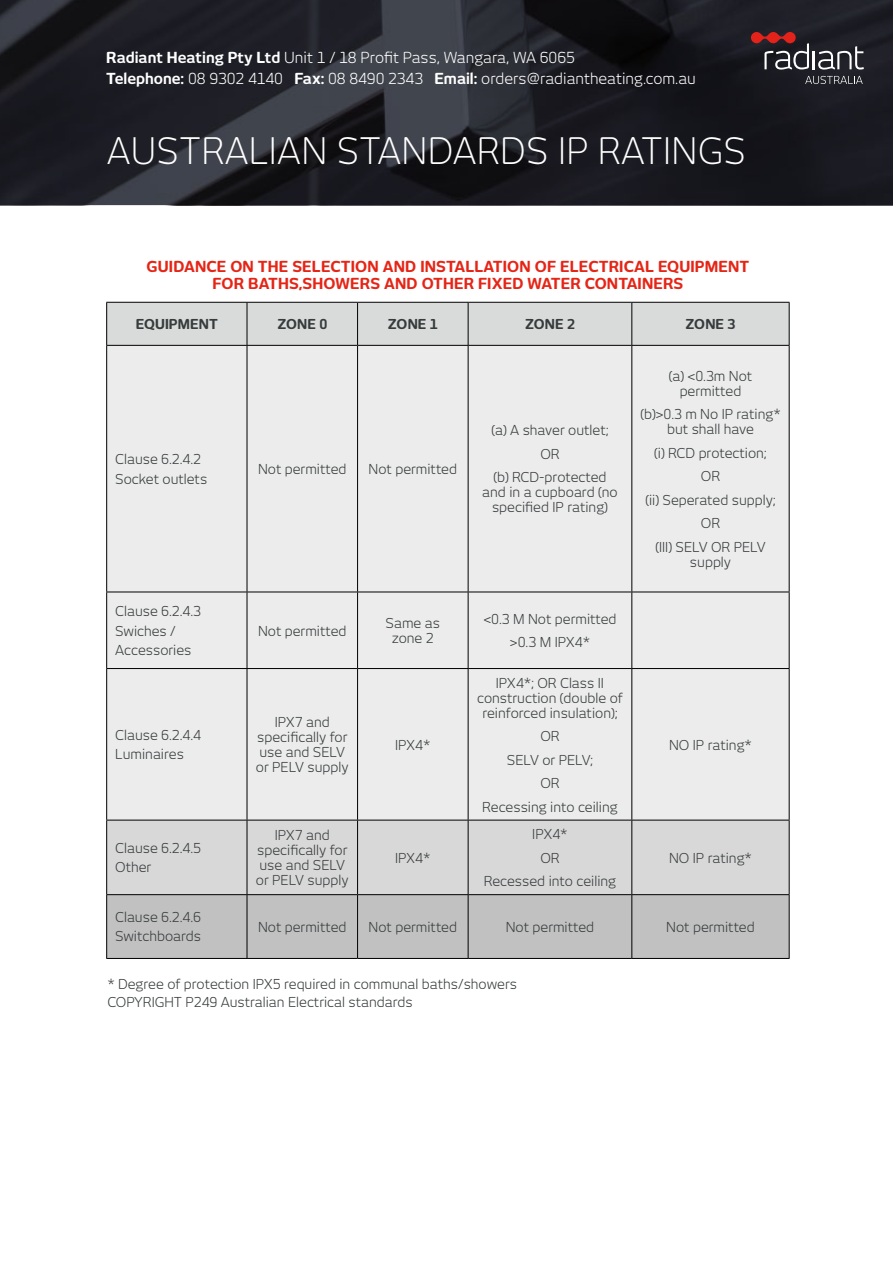
<style>
.page{position:relative;width:893px;height:1263px;background:#fff}
.page>*{position:absolute;margin:0;border:0;box-sizing:border-box;transform-origin:0 0}
.t1{font:300 36px "New June";letter-spacing:.01em;color:#fff}
.t2{font:15px/21px "New June";color:#fff}
.t3{font:700 15px/16.5px "New June";letter-spacing:.01em;color:#e52516;text-align:center}
.t4{font:13.5px/23.5px "New June";color:#363b3b;text-align:center}
.t5{font:700 13.5px "New June";letter-spacing:.01em;color:#363b3b}
.s1{font-weight:700}
</style>
<div class="page">
<svg style="left:0;top:0;width:893px;height:205px;background:#1f2027"></svg>
<svg style="left:818px;top:46px;width:46px;height:24px"></svg>
<hr style="left:812px;top:51px;width:3px;height:18px;background:#fff">
<svg style="left:751px;top:32px;width:58px;height:38px;background:#573a3e"></svg>
<svg style="left:805px;top:76px;width:58px;height:8px"></svg>
<div style="left:107px;top:303px;width:682px;height:42px;background:#d9dada"></div>
<div style="left:107px;top:346px;width:682px;height:474px;background:#ececec"></div>
<div style="left:107px;top:821px;width:682px;height:73px;background:#d9d8d9"></div>
<div style="left:107px;top:895px;width:682px;height:63px;background:#c2c1c2"></div>
<hr style="left:106px;top:302px;width:141px;height:1px;background:#000">
<hr style="left:106px;top:303px;width:1px;height:42px;background:#000">
<hr style="left:247px;top:302px;width:111px;height:1px;background:#000">
<hr style="left:247px;top:303px;width:1px;height:42px;background:#000">
<hr style="left:358px;top:302px;width:110px;height:1px;background:#000">
<hr style="left:357px;top:303px;width:1px;height:42px;background:#000">
<hr style="left:468px;top:302px;width:164px;height:1px;background:#000">
<hr style="left:468px;top:303px;width:1px;height:42px;background:#000">
<hr style="left:632px;top:302px;width:157px;height:1px;background:#000">
<hr style="left:631px;top:303px;width:1px;height:42px;background:#000">
<hr style="left:789px;top:303px;width:1px;height:42px;background:#000">
<hr style="left:106px;top:345px;width:141px;height:1px;background:#000">
<hr style="left:106px;top:346px;width:1px;height:246px;background:#000">
<hr style="left:247px;top:345px;width:111px;height:1px;background:#000">
<hr style="left:247px;top:346px;width:1px;height:246px;background:#000">
<hr style="left:358px;top:345px;width:110px;height:1px;background:#000">
<hr style="left:357px;top:346px;width:1px;height:246px;background:#000">
<hr style="left:468px;top:345px;width:164px;height:1px;background:#000">
<hr style="left:468px;top:346px;width:1px;height:246px;background:#000">
<hr style="left:632px;top:345px;width:157px;height:1px;background:#000">
<hr style="left:631px;top:346px;width:1px;height:246px;background:#000">
<hr style="left:789px;top:346px;width:1px;height:246px;background:#000">
<hr style="left:106px;top:592px;width:141px;height:1px;background:#000">
<hr style="left:106px;top:592px;width:1px;height:76px;background:#000">
<hr style="left:247px;top:592px;width:111px;height:1px;background:#000">
<hr style="left:247px;top:592px;width:1px;height:76px;background:#000">
<hr style="left:358px;top:592px;width:110px;height:1px;background:#000">
<hr style="left:357px;top:592px;width:1px;height:76px;background:#000">
<hr style="left:468px;top:592px;width:164px;height:1px;background:#000">
<hr style="left:468px;top:592px;width:1px;height:76px;background:#000">
<hr style="left:632px;top:592px;width:157px;height:1px;background:#000">
<hr style="left:631px;top:592px;width:1px;height:76px;background:#000">
<hr style="left:789px;top:592px;width:1px;height:76px;background:#000">
<hr style="left:106px;top:668px;width:141px;height:1px;background:#000">
<hr style="left:106px;top:669px;width:1px;height:151px;background:#000">
<hr style="left:247px;top:668px;width:111px;height:1px;background:#000">
<hr style="left:247px;top:669px;width:1px;height:151px;background:#000">
<hr style="left:358px;top:668px;width:110px;height:1px;background:#000">
<hr style="left:357px;top:669px;width:1px;height:151px;background:#000">
<hr style="left:468px;top:668px;width:164px;height:1px;background:#000">
<hr style="left:468px;top:669px;width:1px;height:151px;background:#000">
<hr style="left:632px;top:668px;width:157px;height:1px;background:#000">
<hr style="left:631px;top:669px;width:1px;height:151px;background:#000">
<hr style="left:789px;top:669px;width:1px;height:151px;background:#000">
<hr style="left:106px;top:820px;width:141px;height:1px;background:#000">
<hr style="left:106px;top:820px;width:1px;height:74px;background:#000">
<hr style="left:247px;top:820px;width:111px;height:1px;background:#000">
<hr style="left:247px;top:820px;width:1px;height:74px;background:#000">
<hr style="left:358px;top:820px;width:110px;height:1px;background:#000">
<hr style="left:357px;top:820px;width:1px;height:74px;background:#000">
<hr style="left:468px;top:820px;width:164px;height:1px;background:#000">
<hr style="left:468px;top:820px;width:1px;height:74px;background:#000">
<hr style="left:632px;top:820px;width:157px;height:1px;background:#000">
<hr style="left:631px;top:820px;width:1px;height:74px;background:#000">
<hr style="left:789px;top:820px;width:1px;height:74px;background:#000">
<hr style="left:106px;top:894px;width:141px;height:1px;background:#000">
<hr style="left:106px;top:895px;width:1px;height:63px;background:#000">
<hr style="left:247px;top:894px;width:111px;height:1px;background:#000">
<hr style="left:247px;top:895px;width:1px;height:63px;background:#000">
<hr style="left:358px;top:894px;width:110px;height:1px;background:#000">
<hr style="left:357px;top:895px;width:1px;height:63px;background:#000">
<hr style="left:468px;top:894px;width:164px;height:1px;background:#000">
<hr style="left:468px;top:895px;width:1px;height:63px;background:#000">
<hr style="left:632px;top:894px;width:157px;height:1px;background:#000">
<hr style="left:631px;top:895px;width:1px;height:63px;background:#000">
<hr style="left:789px;top:895px;width:1px;height:63px;background:#000">
<hr style="left:106px;top:958px;width:141px;height:1px;background:#000">
<hr style="left:247px;top:958px;width:111px;height:1px;background:#000">
<hr style="left:358px;top:958px;width:110px;height:1px;background:#000">
<hr style="left:468px;top:958px;width:164px;height:1px;background:#000">
<hr style="left:632px;top:958px;width:157px;height:1px;background:#000">
<p class="t2" style="left:106px;top:47px;width:591px"><span class="s1">Radiant Heating Pty Ltd</span> Unit 1 / 18 Profit Pass, Wangara, WA 6065<br><span class="s1">Telephone:</span> 08 9302 4140 <span class="s1">Fax:</span> 08 8490 2343 <span class="s1">Email:</span> orders@radiantheating.com.au</p>
<h1 class="t1" style="left:107px;top:129px;width:641px">AUSTRALIAN STANDARDS IP RATINGS</h1>
<p class="t3" style="left:147px;top:258px;width:604px">GUIDANCE ON THE SELECTION AND INSTALLATION OF ELECTRICAL EQUIPMENT<br>FOR BATHS,SHOWERS AND OTHER FIXED WATER CONTAINERS</p>
<p class="t5" style="left:136px;top:316px;width:84px">EQUIPMENT</p>
<p class="t5" style="left:277px;top:316px;width:51px">ZONE 0</p>
<p class="t5" style="left:388px;top:316px;width:51px">ZONE 1</p>
<p class="t5" style="left:525px;top:316px;width:51px">ZONE 2</p>
<p class="t5" style="left:686px;top:316px;width:51px">ZONE 3</p>
<p class="t4" style="left:115px;top:450px;width:94px;line-height:19.2px;text-align:left">Clause 6.2.4.2<br>Socket outlets</p>
<p class="t4" style="left:258px;top:457px;width:90px">Not permitted</p>
<p class="t4" style="left:369px;top:457px;width:90px">Not permitted</p>
<p class="t4" style="left:491px;top:418px;width:119px">(a) A shaver outlet;<br>OR<br>(b) RCD-protected</p>
<p class="t4" style="left:482px;top:485px;width:137px;line-height:15px">and in a cupboard (no specified IP rating)</p>
<p class="t4" style="left:115px;top:601px;width:87px;line-height:19.2px;text-align:left">Clause 6.2.4.3<br>Swiches /<br>Accessories</p>
<p class="t4" style="left:258px;top:619px;width:90px">Not permitted</p>
<p class="t4" style="left:386px;top:615px;width:56px;line-height:15px">Same as zone 2</p>
<p class="t4" style="left:483px;top:607px;width:135px">&lt;0.3 M Not permitted &gt;0.3 M IPX4*</p>
<p class="t4" style="left:669px;top:368px;width:85px;line-height:15px">(a) &lt;0.3m Not permitted</p>
<p class="t4" style="left:640px;top:407px;width:142px;line-height:15px">(b)&gt;0.3 m No IP rating* but shall have</p>
<p class="t4" style="left:645px;top:441px;width:132px">(i) RCD protection;<br>OR<br>(ii) Seperated supply;<br>OR<br>(III) SELV OR PELV</p>
<p class="t4" style="left:690px;top:550px;width:43px">supply</p>
<p class="t4" style="left:115px;top:725px;width:87px;line-height:19.2px;text-align:left">Clause 6.2.4.4<br>Luminaires</p>
<p class="t4" style="left:115px;top:838px;width:87px;line-height:19.2px;text-align:left">Clause 6.2.4.5<br>Other</p>
<p class="t4" style="left:256px;top:714px;width:94px;line-height:15px">IPX7 and specifically for use and SELV or PELV supply</p>
<p class="t4" style="left:256px;top:827px;width:94px;line-height:15px">IPX7 and specifically for use and SELV or PELV supply</p>
<p class="t4" style="left:395px;top:733px;width:37px">IPX4*</p>
<p class="t4" style="left:395px;top:846px;width:37px">IPX4*</p>
<p class="t4" style="left:477px;top:675px;width:147px;line-height:15px">IPX4*; OR Class II construction (double of reinforced insulation);</p>
<p class="t4" style="left:482px;top:724px;width:137px">OR<br>SELV or PELV;<br>OR<br>Recessing into ceiling</p>
<p class="t4" style="left:669px;top:733px;width:84px">NO IP rating*</p>
<p class="t4" style="left:484px;top:822px;width:134px">IPX4*<br>OR<br>Recessed into ceiling</p>
<p class="t4" style="left:669px;top:846px;width:84px">NO IP rating*</p>
<p class="t4" style="left:115px;top:907px;width:87px;line-height:19.2px;text-align:left">Clause 6.2.4.6<br>Switchboards</p>
<p class="t4" style="left:258px;top:915px;width:90px">Not permitted</p>
<p class="t4" style="left:369px;top:915px;width:90px">Not permitted</p>
<p class="t4" style="left:506px;top:915px;width:90px">Not permitted</p>
<p class="t4" style="left:666px;top:915px;width:90px">Not permitted</p>
<p class="t4" style="left:107px;top:974px;width:411px;line-height:18px;text-align:left">* Degree of protection IPX5 required in communal baths/showers<br>COPYRIGHT P249 Australian Electrical standards</p>
</div>
